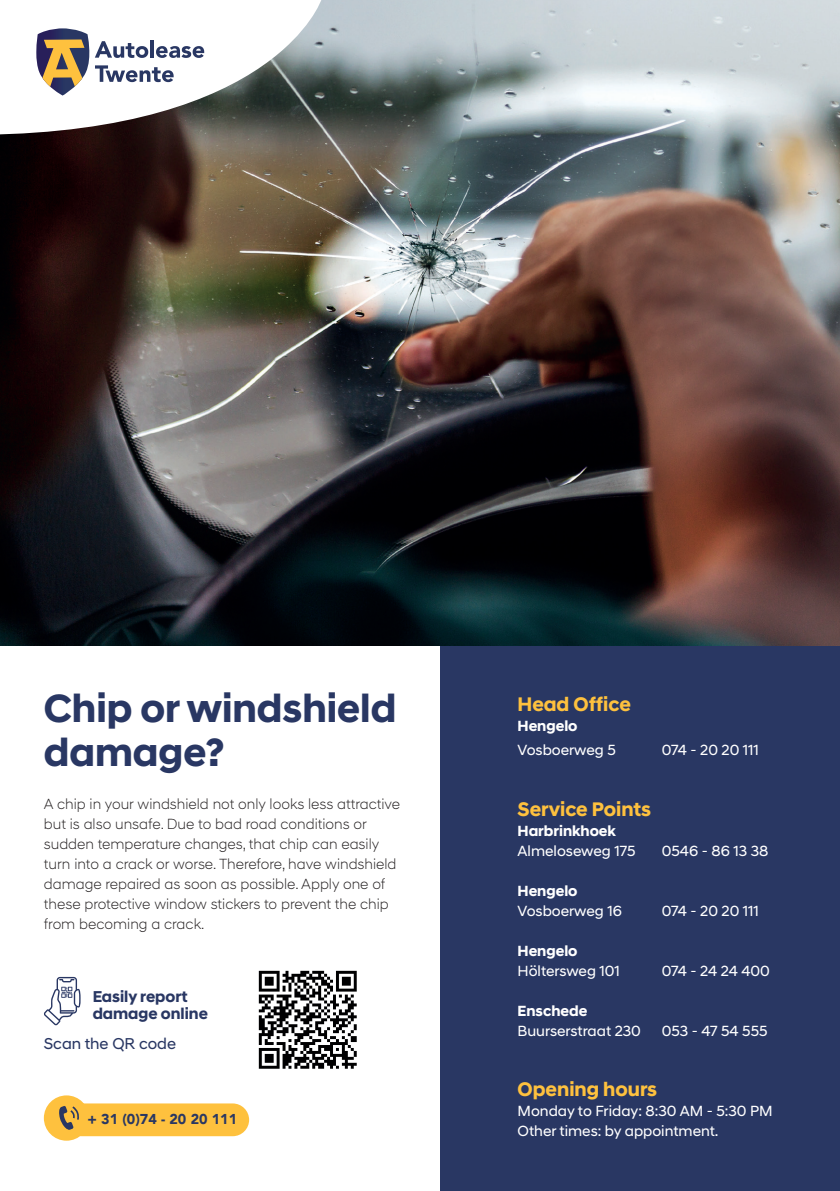
<style>
.page{position:relative;width:840px;height:1191px;background:#fff}
.page>*{position:absolute;margin:0;border:0;box-sizing:border-box;transform-origin:0 0}
.t1{font:700 40px/44px "Hyundai Sans Head";color:#293763}
.t2{font:700 20px "Hyundai Sans Head";color:#fec13e}
.t3{font:700 16px/17.6px "Hyundai Sans Head";color:#293763}
.t4{font:16px "Hyundai Sans Head";color:#293763}
.t5{font:300 15px/20px "Hyundai Sans Head";color:#231f20}
.t6{font:15px/20px "Hyundai Sans Head";color:#fff}
.t7{font:700 15px "Hyundai Sans Head";color:#fff}
.t8{font:900 14.2px "Avenir";color:#293763}
</style>
<div class="page">
<div style="left:440px;top:637px;width:399px;height:554px;background:#293763"></div>
<img style="left:0;top:0;width:839px;height:646px">
<svg style="left:0;top:0;width:329px;height:135px"></svg>
<svg style="left:36px;top:28px;width:168px;height:68px"></svg>
<img style="left:258px;top:970px;width:99px;height:99px">
<svg style="left:44px;top:977px;width:36px;height:48px"></svg>
<div style="left:65px;top:1103px;width:184px;height:33px;background:#fec13e;border-radius:16px"></div>
<div style="left:44px;top:1095px;width:45px;height:45px;background:#fec13e;border-radius:50%"></div>
<svg style="left:59px;top:1106px;width:20px;height:24px"></svg>
<h1 class="t1" style="left:44px;top:686px;width:354px">Chip or windshield damage?</h1>
<p class="t5" style="left:44px;top:793px;width:357px">A chip in your windshield not only looks less attractive but is also unsafe. Due to bad road conditions or sudden temperature changes, that chip can easily turn into a crack or worse. Therefore, have windshield damage repaired as soon as possible. Apply one of these protective window stickers to prevent the chip from becoming a crack.</p>
<p class="t3" style="left:93px;top:987px;width:117px">Easily report damage online</p>
<p class="t4" style="left:44px;top:1034px;width:133px">Scan the QR code</p>
<p class="t8" style="left:87px;top:1106px;width:151px">+ 31 (0)74 - 20 20 111</p>
<h2 class="t2" style="left:517px;top:692px;width:115px">Head Office</h2>
<p class="t7" style="left:517px;top:717px;width:61px">Hengelo</p>
<p class="t6" style="left:517px;top:740px;width:100px">Vosboerweg 5</p>
<p class="t6" style="left:661px;top:740px;width:99px">074 - 20 20 111</p>
<h2 class="t2" style="left:517px;top:797px;width:135px">Service Points</h2>
<p class="t7" style="left:517px;top:821px;width:100px">Harbrinkhoek</p>
<p class="t6" style="left:517px;top:840px;width:119px">Almeloseweg 175</p>
<p class="t6" style="left:661px;top:840px;width:108px">0546 - 86 13 38</p>
<p class="t7" style="left:517px;top:881px;width:61px">Hengelo</p>
<p class="t6" style="left:517px;top:900px;width:106px">Vosboerweg 16</p>
<p class="t6" style="left:661px;top:900px;width:99px">074 - 20 20 111</p>
<p class="t7" style="left:517px;top:941px;width:61px">Hengelo</p>
<p class="t6" style="left:517px;top:960px;width:104px">Höltersweg 101</p>
<p class="t6" style="left:661px;top:960px;width:110px">074 - 24 24 400</p>
<p class="t7" style="left:517px;top:1001px;width:71px">Enschede</p>
<p class="t6" style="left:517px;top:1020px;width:125px">Buurserstraat 230</p>
<p class="t6" style="left:661px;top:1020px;width:107px">053 - 47 54 555</p>
<h2 class="t2" style="left:517px;top:1077px;width:141px">Opening hours</h2>
<p class="t6" style="left:517px;top:1100px;width:256px">Monday to Friday: 8:30 AM - 5:30 PM<br>Other times: by appointment.</p>
</div>
